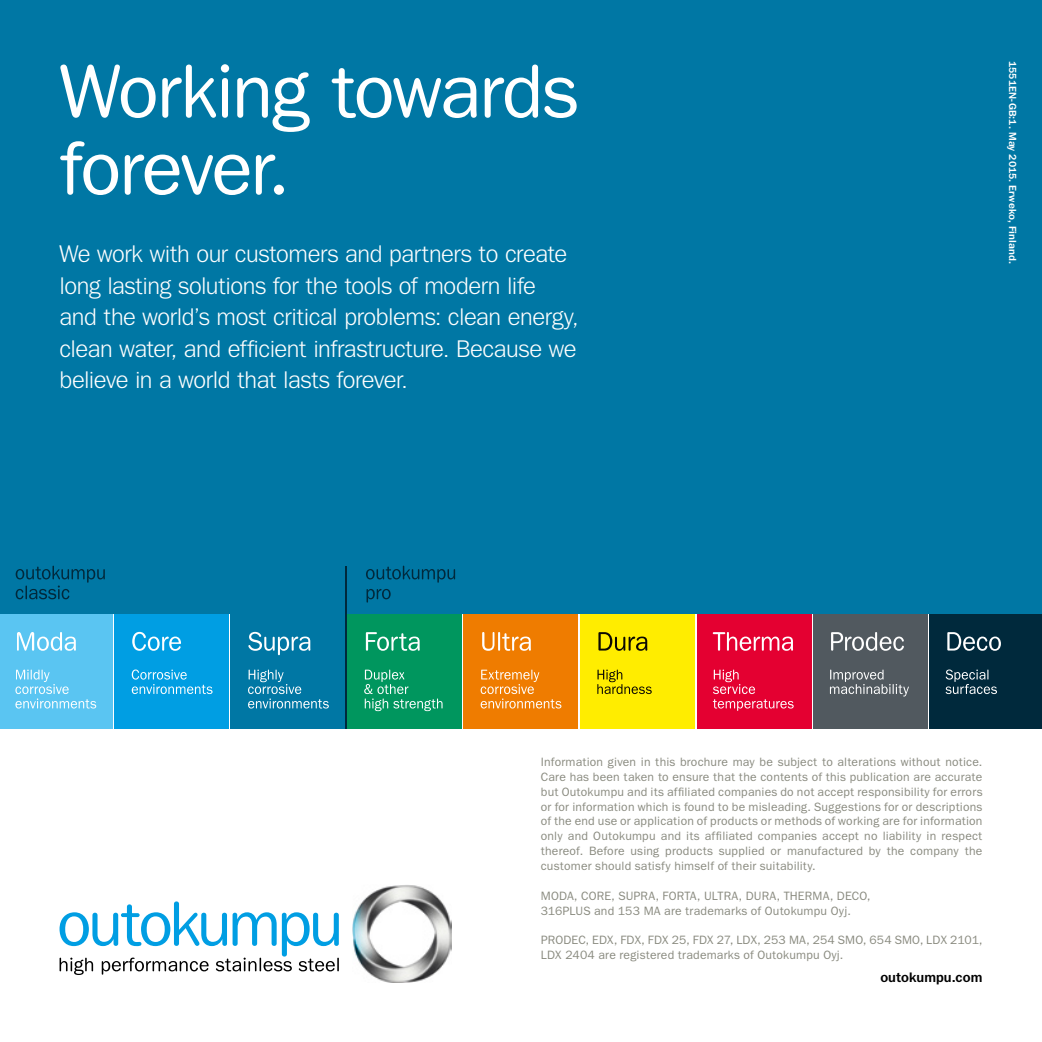
<style>
.page{position:relative;width:1042px;height:1042px;background:#fff}
.page>*{position:absolute;margin:0;border:0;box-sizing:border-box;transform-origin:0 0}
.t1{font:77px/77px "Tee Franklin Forever Rounded";letter-spacing:-.025em;color:#fff}
.t2{font:300 24.5px/31.5px "Tee Franklin Forever";letter-spacing:-.015em;color:#fff}
.t3{font:500 14px "Tee Franklin Forever";letter-spacing:.005em;color:#000}
.t4{font:12.25px/14.9px "Tee Franklin Forever";letter-spacing:.015em;color:#8a8b80}
.t5{font:500 10.5px "Tee Franklin Forever";letter-spacing:.005em;color:#fff}
</style>
<div class="page">
<img style="left:352px;top:885px;width:99px;height:97px">
<svg style="left:60px;top:901px;width:279px;height:74px"></svg>
<div style="left:0;top:0;width:1042px;height:725px;background:#0077a4"></div>
<div style="left:813px;top:614px;width:115px;height:114px;background:#51595f"></div>
<div style="left:930px;top:614px;width:112px;height:114px;background:#00293c"></div>
<div style="left:697px;top:614px;width:114px;height:114px;background:#e40031"></div>
<div style="left:580px;top:614px;width:115px;height:114px;background:#ffed00"></div>
<div style="left:464px;top:614px;width:114px;height:114px;background:#ef7c00"></div>
<div style="left:346px;top:614px;width:116px;height:114px;background:#00965e"></div>
<div style="left:231px;top:611px;width:115px;height:117px;background:#0077a4"></div>
<div style="left:114px;top:614px;width:115px;height:114px;background:#009ee3"></div>
<div style="left:0;top:614px;width:112px;height:114px;background:#5ac5f2"></div>
<svg style="left:16px;top:566px;width:89px;height:33px"></svg>
<svg style="left:366px;top:589px;width:25px;height:13px"></svg>
<svg style="left:366px;top:566px;width:89px;height:17px"></svg>
<svg style="left:830px;top:669px;width:79px;height:27px"></svg>
<svg style="left:831px;top:632px;width:73px;height:19px"></svg>
<svg style="left:945px;top:669px;width:52px;height:25px"></svg>
<svg style="left:947px;top:632px;width:54px;height:19px"></svg>
<svg style="left:597px;top:669px;width:55px;height:25px"></svg>
<svg style="left:598px;top:632px;width:49px;height:19px"></svg>
<svg style="left:481px;top:669px;width:80px;height:39px"></svg>
<svg style="left:482px;top:632px;width:49px;height:19px"></svg>
<svg style="left:364px;top:669px;width:78px;height:42px"></svg>
<svg style="left:366px;top:632px;width:54px;height:19px"></svg>
<svg style="left:248px;top:669px;width:81px;height:39px"></svg>
<svg style="left:248px;top:632px;width:62px;height:23px"></svg>
<svg style="left:132px;top:669px;width:80px;height:25px"></svg>
<svg style="left:132px;top:632px;width:49px;height:19px"></svg>
<svg style="left:15px;top:669px;width:81px;height:39px"></svg>
<svg style="left:17px;top:632px;width:59px;height:19px"></svg>
<svg style="left:713px;top:669px;width:80px;height:42px"></svg>
<svg style="left:713px;top:632px;width:80px;height:19px"></svg>
<hr style="left:345px;top:566px;width:2px;height:162px;background:#00293c">
<h1 class="t1" style="left:60px;top:53px;width:520px">Working towards forever.</h1>
<p class="t2" style="left:60px;top:238px;width:520px">We work with our customers and partners to create long lasting solutions for the tools of modern life and the world’s most critical problems: clean energy, clean water, and efficient infrastructure. Because we believe in a world that lasts forever.</p>
<p class="t5" style="left:1019px;top:61px;width:205px;rotate:90deg">1551EN-GB:1. May 2015. Erweko, Finland.</p>
<p class="t4" style="left:541px;top:754px;width:443px;text-align:justify">Information given in this brochure may be subject to alterations without notice.<br>Care has been taken to ensure that the contents of this publication are accurate but Outokumpu and its affiliated companies do not accept responsibility for errors or for information which is found to be misleading. Suggestions for or descriptions of the end use or application of products or methods of working are for information only and Outokumpu and its affiliated companies accept no liability in respect thereof. Before using products supplied or manufactured by the company the customer should satisfy himself of their suitability.</p>
<p class="t4" style="left:541px;top:888px;width:331px">MODA, CORE, SUPRA, FORTA, ULTRA, DURA, THERMA, DECO,<br>316PLUS and 153 MA are trademarks of Outokumpu Oyj.</p>
<p class="t4" style="left:541px;top:933px;width:443px">PRODEC, EDX, FDX, FDX 25, FDX 27, LDX, 253 MA, 254 SMO, 654 SMO, LDX 2101,<br>LDX 2404 are registered trademarks of Outokumpu Oyj.</p>
<p class="t3" style="left:880px;top:969px;width:104px">outokumpu.com</p>
</div>
